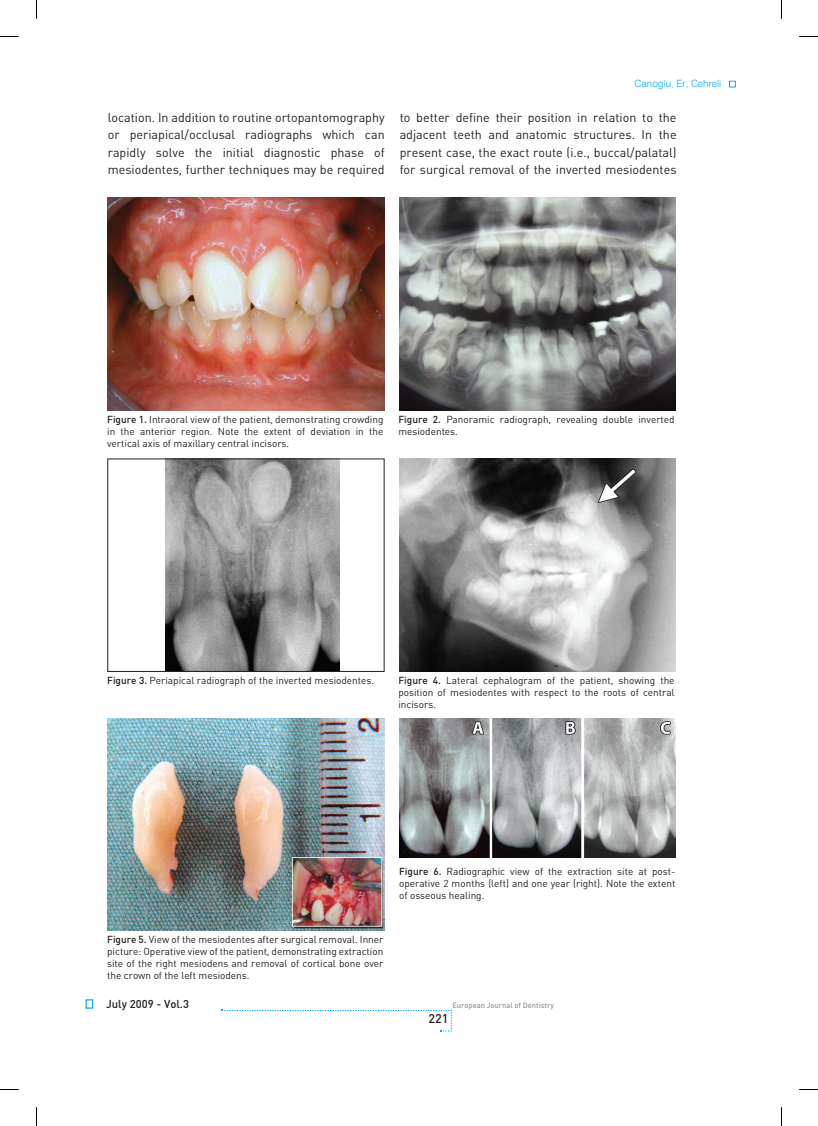
<style>
.page{position:relative;width:818px;height:1126px;background:#fff}
.page>*{position:absolute;margin:0;border:0;box-sizing:border-box;transform-origin:0 0}
.t1{font:12.5px/17.5px "Din B Regular";color:#231f20;text-align:justify}
.t2{font:12.5px "Din B Medium";color:#231f20}
.t3{font:11.25px "Din B Medium";color:#231f20}
.t4{font:10px/12px "Din B Regular";color:#231f20;text-align:justify}
.t5{font:300 10px "Swiss 721 BT";color:#00aeef}
.t6{font:7.5px "Din B Medium";color:#939598}
.s1{font-family:"Din B Medium"}
</style>
<div class="page">
<div style="left:85px;top:999px;width:8px;height:9px;border:1px solid #00aeef"></div>
<svg style="left:222px;top:1009px;width:230px;height:22px"></svg>
<img style="left:108px;top:197px;width:276px;height:213px">
<img style="left:108px;top:718px;width:276px;height:212px">
<img style="left:165px;top:460px;width:174px;height:209px">
<div style="left:107px;top:458px;width:277px;height:213px;border:1px solid #231f20"></div>
<img style="left:399px;top:197px;width:276px;height:213px">
<img style="left:399px;top:718px;width:276px;height:139px">
<img style="left:399px;top:459px;width:276px;height:212px">
<div style="left:728px;top:81px;width:7px;height:6px;border:1px solid #00aeef"></div>
<svg style="left:0;top:36px;width:19px;height:1px"></svg>
<svg style="left:799px;top:36px;width:18px;height:1px"></svg>
<svg style="left:0;top:1089px;width:19px;height:1px"></svg>
<svg style="left:799px;top:1089px;width:18px;height:1px"></svg>
<svg style="left:36px;top:0;width:1px;height:19px"></svg>
<svg style="left:36px;top:1107px;width:1px;height:18px"></svg>
<p class="t5" style="left:634px;top:78px;width:88px">Canoglu, Er, Cehreli</p>
<p class="t1" style="left:108px;top:108px;width:278px">location. In addition to routine ortopantomography or periapical/occlusal radiographs which can rapidly solve the initial diagnostic phase of mesiodentes, further techniques may be required</p>
<p class="t1" style="left:399px;top:108px;width:278px">to better define their position in relation to the adjacent teeth and anatomic structures. In the present case, the exact route (i.e., buccal/palatal) for surgical removal of the inverted mesiodentes</p>
<p class="t4" style="left:107px;top:413px;width:277px"><span class="s1">Figure 1.</span> Intraoral view of the patient, demonstrating crowding in the anterior region. Note the extent of deviation in the vertical axis of maxillary central incisors.</p>
<p class="t4" style="left:398px;top:413px;width:277px"><span class="s1">Figure 2.</span> Panoramic radiograph, revealing double inverted mesiodentes.</p>
<p class="t4" style="left:107px;top:674px;width:268px"><span class="s1">Figure 3.</span> Periapical radiograph of the inverted mesiodentes.</p>
<p class="t4" style="left:398px;top:674px;width:277px"><span class="s1">Figure 4.</span> Lateral cephalogram of the patient, showing the position of mesiodentes with respect to the roots of central incisors.</p>
<p class="t4" style="left:107px;top:933px;width:277px"><span class="s1">Figure 5.</span> View of the mesiodentes after surgical removal. Inner picture: Operative view of the patient, demonstrating extraction site of the right mesiodens and removal of cortical bone over the crown of the left mesiodens.</p>
<p class="t3" style="left:106px;top:996px;width:84px">July 2009 - Vol.3</p>
<p class="t4" style="left:399px;top:864px;width:277px"><span class="s1">Figure 6.</span> Radiographic view of the extraction site at post&shy;operative 2 months (left) and one year (right). Note the extent of osseous healing.</p>
<p class="t6" style="left:452px;top:1000px;width:103px">European Journal of Dentistry</p>
<p class="t2" style="left:428px;top:1010px;width:21px">221</p>
</div>
